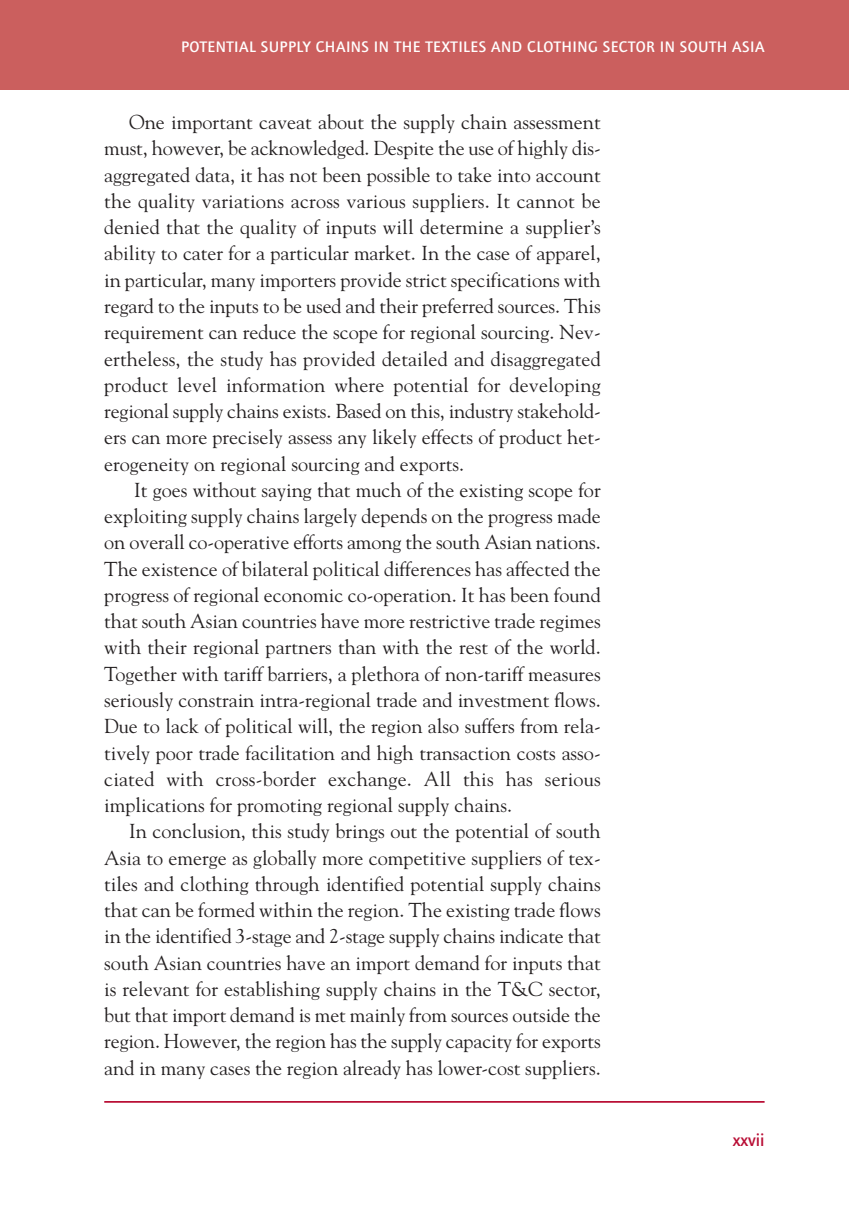
<style>
.page{position:relative;width:849px;height:1221px;background:#fff}
.page>*{position:absolute;margin:0;border:0;box-sizing:border-box;transform-origin:0 0}
.t1{font:20.12px/26.2px "Goudy";color:#231f20;text-align:justify}
.t2{font:500 17.5px "Foundry Journal";color:#b90f36}
.t3{font:500 15.75px "Foundry Journal";letter-spacing:.03em;color:#fff}
</style>
<div class="page">
<div style="left:15px;top:0;width:833px;height:89px;background:#cb5f5e"></div>
<div style="left:0;top:0;width:15px;height:89px;background:#cb5f5e"></div>
<hr style="left:104px;top:1100px;width:660px;height:2px;background:#b90f36">
<p class="t3" style="left:181px;top:41px;width:584px">POTENTIAL SUPPLY CHAINS IN THE TEXTILES AND CLOTHING SECTOR IN SOUTH ASIA</p>
<p class="t1" style="left:104px;top:109px;width:498px;text-indent:25px">One important caveat about the supply chain assessment must, however, be acknowledged. Despite the use of highly dis&shy;aggregated data, it has not been possible to take into account the quality variations across various suppliers. It cannot be denied that the quality of inputs will determine a supplier’s ability to cater for a particular market. In the case of apparel, in particular, many importers provide strict specifications with regard to the inputs to be used and their preferred sources. This requirement can reduce the scope for regional sourcing. Nev&shy;ertheless, the study has provided detailed and disaggregated product level information where potential for developing regional supply chains exists. Based on this, industry stakehold&shy;ers can more precisely assess any likely effects of product het&shy;erogeneity on regional sourcing and exports.</p>
<p class="t1" style="left:104px;top:477px;width:498px;text-indent:30px">It goes without saying that much of the existing scope for exploiting supply chains largely depends on the progress made on overall co-operative efforts among the south Asian nations.<br>The existence of bilateral political differences has affected the progress of regional economic co-operation. It has been found that south Asian countries have more restrictive trade regimes with their regional partners than with the rest of the world.<br>Together with tariff barriers, a plethora of non-tariff measures seriously constrain intra-regional trade and investment flows.<br>Due to lack of political will, the region also suffers from rela&shy;tively poor trade facilitation and high transaction costs asso&shy;ciated with cross-border exchange. All this has serious implications for promoting regional supply chains.</p>
<p class="t1" style="left:104px;top:818px;width:498px;text-indent:25px">In conclusion, this study brings out the potential of south Asia to emerge as globally more competitive suppliers of tex&shy;tiles and clothing through identified potential supply chains that can be formed within the region. The existing trade flows in the identified 3-stage and 2-stage supply chains indicate that south Asian countries have an import demand for inputs that is relevant for establishing supply chains in the T&amp;C sector, but that import demand is met mainly from sources outside the region. However, the region has the supply capacity for exports and in many cases the region already has lower-cost suppliers.</p>
<p class="t2" style="left:732px;top:1133px;width:33px">xxvii</p>
</div>
